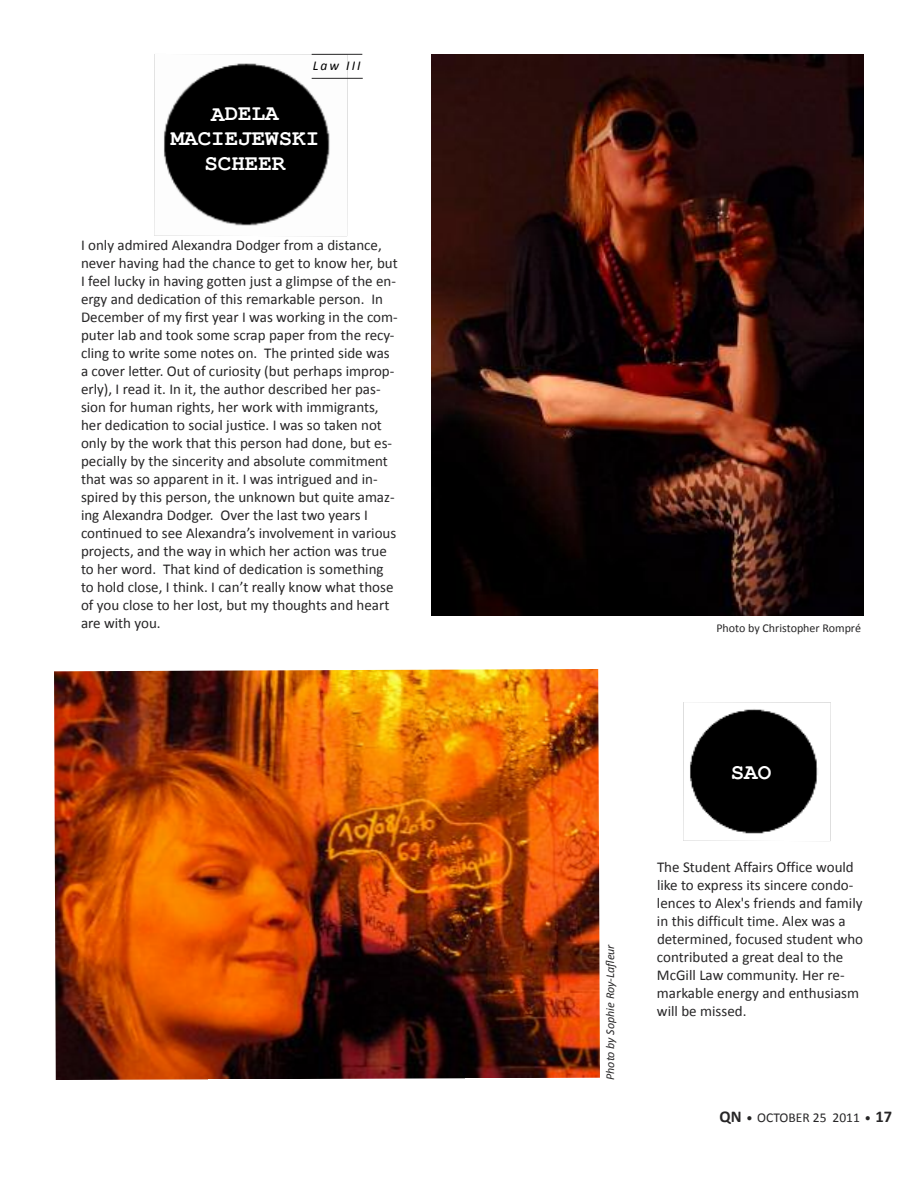
<style>
.page{position:relative;width:918px;height:1188px;background:#fff}
.page>*{position:absolute;margin:0;border:0;box-sizing:border-box;transform-origin:0 0}
.t1{font:700 22.5px/24.9px "Courier New";color:#fff;text-align:center}
.t2{font:15px/18px "Calibri";color:#272627}
.t3{font:13.5px "Calibri";color:#272627}
.t4{font:italic 13.5px "Calibri";letter-spacing:.15em;color:#000}
.t5{font:italic 12px "Calibri";color:#272627}
.t6{font:12px "Calibri";color:#272627}
.s1{font-weight:700;font-size:16.5px}
.s2{font-family:"Courier New";font-weight:700}
</style>
<div class="page">
<img style="left:54px;top:669px;width:546px;height:411px">
<img style="left:432px;top:54px;width:432px;height:562px">
<img style="left:154px;top:54px;width:194px;height:182px">
<hr style="left:312px;top:78px;width:51px;height:1px;background:#272627">
<hr style="left:312px;top:54px;width:50px;height:1px;background:#272627">
<img style="left:683px;top:702px;width:148px;height:139px">
<p class="t4" style="left:313px;top:60px;width:49px">Law III</p>
<h1 class="t1" style="left:171px;top:102px;width:150px">ADELA<br>MACIEJEWSKI<br>SCHEER</h1>
<p class="t2" style="left:81px;top:237px;width:318px">I only admired Alexandra Dodger from a distance, never having had the chance to get to know her, but I feel lucky in having gotten just a glimpse of the en&shy;ergy and dedication of this remarkable person. In December of my first year I was working in the com&shy;puter lab and took some scrap paper from the recy&shy;cling to write some notes on. The printed side was a cover letter. Out of curiosity (but perhaps improp&shy;erly), I read it. In it, the author described her pas&shy;sion for human rights, her work with immigrants, her dedication to social justice. I was so taken not only by the work that this person had done, but es&shy;pecially by the sincerity and absolute commitment that was so apparent in it. I was intrigued and in&shy;spired by this person, the unknown but quite amaz&shy;ing Alexandra Dodger. Over the last two years I continued to see Alexandra’s involvement in various projects, and the way in which her action was true to her word. That kind of dedication is something to hold close, I think. I can’t really know what those of you close to her lost, but my thoughts and heart are with you.</p>
<p class="t6" style="left:716px;top:623px;width:146px">Photo by Christopher Rompré</p>
<p class="t5" style="left:605px;top:1080px;width:137px;rotate:-90deg">Photo by Sophie Roy-Lafleur</p>
<h1 class="t1" style="left:731px;top:760px;width:42px">SAO</h1>
<p class="t2" style="left:657px;top:859px;width:208px">The Student Affairs Office would like to express its sincere condo&shy;lences to Alex's friends and family in this difficult time. Alex was a determined, focused student who contributed a great deal to the<br>McGill Law community. Her re&shy;markable energy and enthusiasm will be missed.</p>
<p class="t3" style="left:719px;top:1112px;width:174px"><span class="s1">QN</span> <span class="s2">•</span> OCTOBER 25 2011 <span class="s2">•</span> <span class="s1">17</span></p>
</div>
